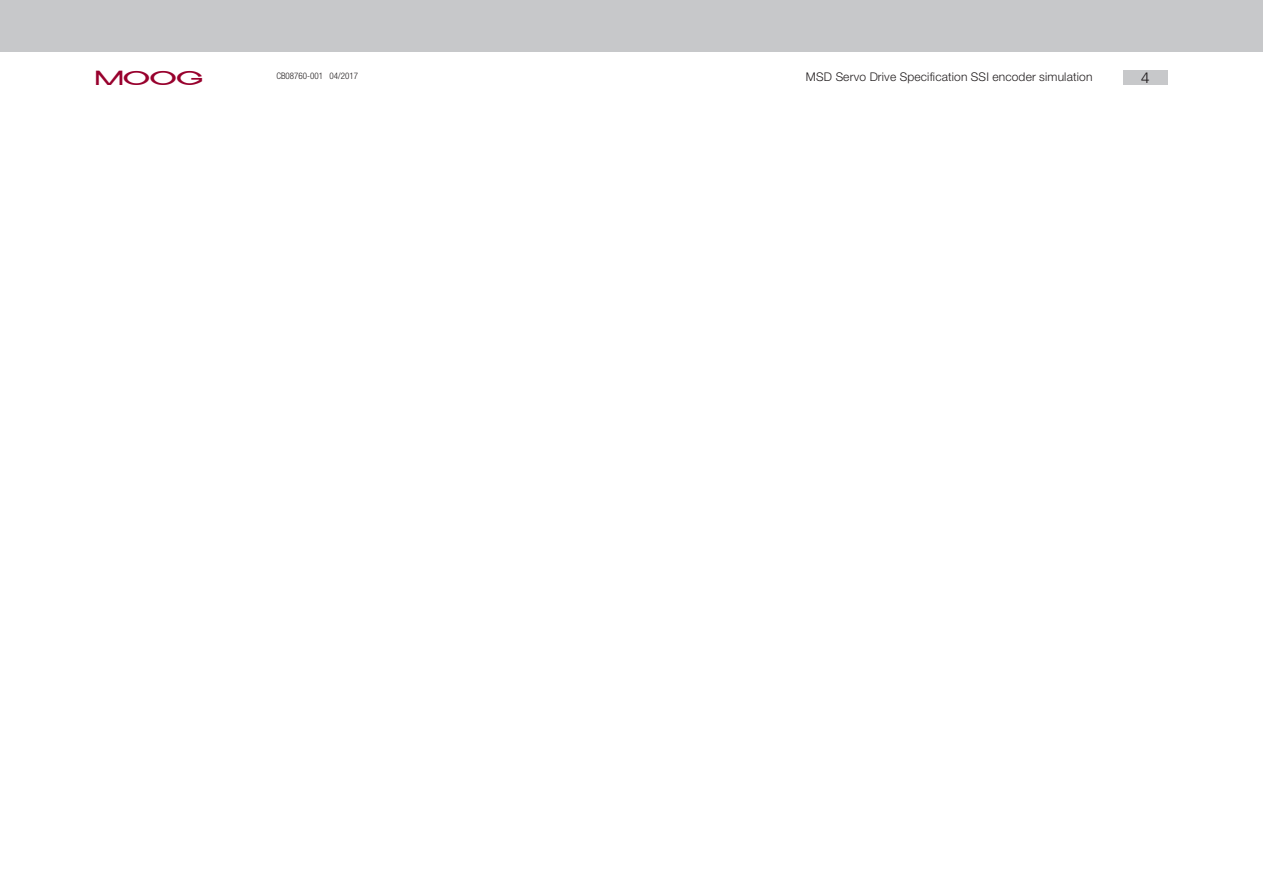
<style>
.page{position:relative;width:1263px;height:893px;background:#fff}
.page>*{position:absolute;margin:0;border:0;box-sizing:border-box;transform-origin:0 0}
.t1{font:18px "Moogo";color:#98012d}
.t2{font:300 15px "Frutiger LT Std";color:#231f20}
._2012_Musterseite_Te{font:300 12px "Helvetica Neue LT Std";letter-spacing:.015em;color:#231f20}
._2012_Musterseite_ID{font:300 condensed 9px "Helvetica Neue LT Std";color:#231f20}
</style>
<div class="page">
<div style="left:0;top:0;width:1263px;height:52px;background:#c7c8ca"></div>
<div style="left:1123px;top:70px;width:44px;height:14px;background:#c7c8ca"></div>
<h1 class="t1" style="left:96px;top:68px;width:108px">MOOG</h1>
<p class="_2012_Musterseite_ID" style="left:276px;top:70px;width:83px">CB08760-001 04/2017</p>
<p class="_2012_Musterseite_Te" style="left:806px;top:69px;width:288px">MSD Servo Drive Specification SSI encoder simulation</p>
<p class="t2" style="left:1141px;top:69px;width:10px">4</p>
</div>
